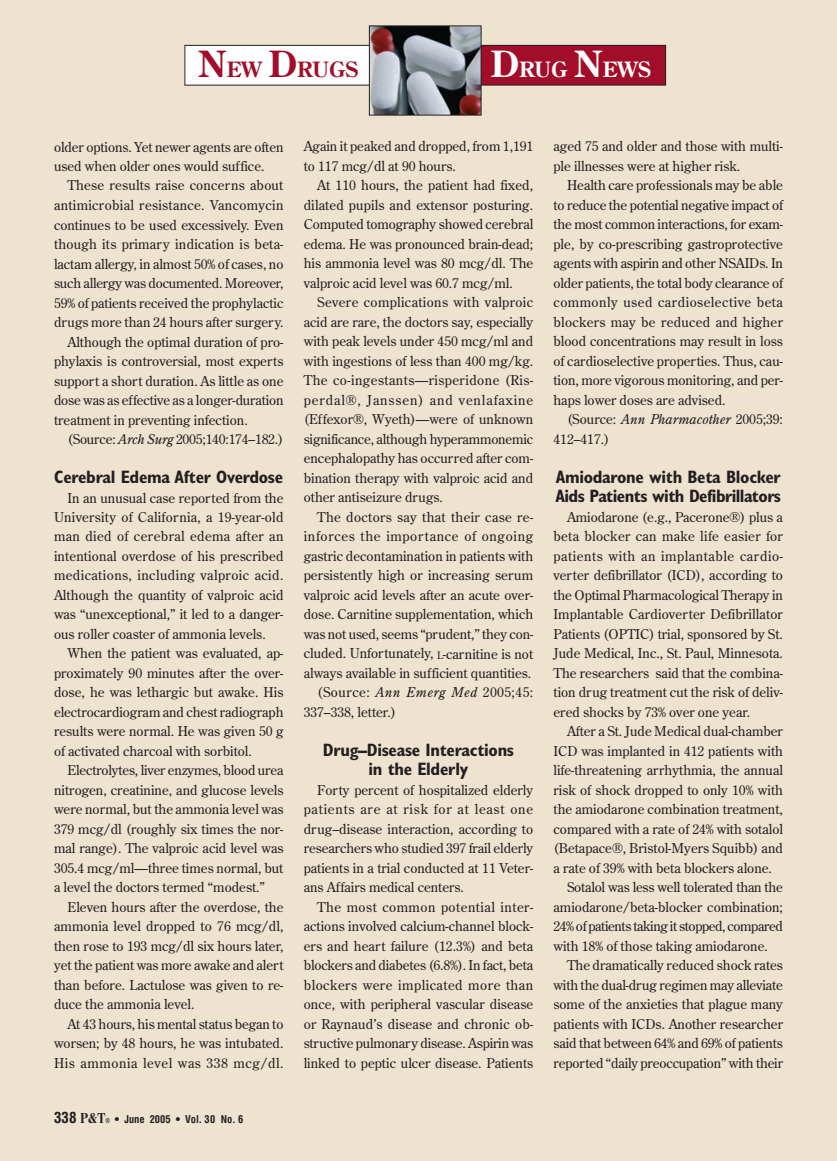
<style>
.page{position:relative;width:837px;height:1161px;background:#eee3ce}
.page>*{position:absolute;margin:0;border:0;box-sizing:border-box;transform-origin:0 0}
.t1{font:700 21px "Century Old Style";color:#a20e29}
.t2{font:700 21px "Century Old Style";color:#fff}
.t3{font:700 condensed 18px/19.5px "Gill Sans";letter-spacing:-.015em;color:#231f20;text-align:center}
.t4{font:13.5px/19.5px "Century Old Style";color:#231f20;text-align:justify}
.t5{font:13.5px "Century Old Style";letter-spacing:.02em;color:#231f20}
.t6{font:13.5px "Century Old Style";letter-spacing:-.03em;color:#231f20}
.t7{font:13.5px "Century Old Style";letter-spacing:.045em;color:#231f20}
.t8{font:13.5px "Century Old Style";letter-spacing:.035em;color:#231f20}
.t9{font:700 condensed 10.5px "Helvetica";color:#231f20}
.s1{font-size:36px}
.s2{font-style:italic}
.s3{font-size:15px}
.s4{font-family:"Bodoni";font-stretch:normal;font-size:15px}
.s5{font-family:"Bodoni";font-stretch:normal;font-size:7.5px}
.s6{font-size:10.2px}
</style>
<div class="page">
<div style="left:185px;top:45px;width:188px;height:40px;background:#fff"></div>
<div style="left:184px;top:45px;width:190px;height:41px;border:1px solid #231f20"></div>
<div style="left:477px;top:45px;width:189px;height:40px;background:#a20e29"></div>
<div style="left:477px;top:45px;width:189px;height:41px;border:1px solid #231f20"></div>
<img style="left:371px;top:28px;width:109px;height:86px">
<div style="left:369px;top:26px;width:113px;height:90px;border:1px solid #231f20"></div>
<h1 class="t1" style="left:198px;top:62px;width:162px"><span class="s1">N</span>EW <span class="s1">D</span>RUGS</h1>
<h1 class="t2" style="left:491px;top:62px;width:162px"><span class="s1">D</span>RUG <span class="s1">N</span>EWS</h1>
<p class="t4" style="left:54px;top:138px;width:231px">older options. Yet newer agents are often used when older ones would suffice.</p>
<p class="t4" style="left:68px;top:177px;width:218px">These results raise concerns about</p>
<p class="t5" style="left:54px;top:200px;width:231px">antimicrobial resistance. Vancomycin</p>
<p class="t4" style="left:54px;top:216px;width:231px">continues to be used excessively. Even</p>
<p class="t4" style="left:54px;top:235px;width:231px">though its primary indication is beta-</p>
<p class="t4" style="left:54px;top:255px;width:231px">lactam allergy, in almost 50% of cases, no</p>
<p class="t4" style="left:54px;top:274px;width:231px">such allergy was documented. Moreover,</p>
<p class="t4" style="left:54px;top:294px;width:231px">59% of patients received the prophylactic</p>
<p class="t4" style="left:54px;top:313px;width:231px">drugs more than 24 hours after surgery.</p>
<p class="t4" style="left:68px;top:333px;width:218px">Although the optimal duration of pro-</p>
<p class="t4" style="left:54px;top:352px;width:231px">phylaxis is controversial, most experts</p>
<p class="t4" style="left:54px;top:372px;width:231px">support a short duration. As little as one</p>
<p class="t4" style="left:54px;top:391px;width:231px">dose was as effective as a longer-duration</p>
<p class="t4" style="left:54px;top:411px;width:195px">treatment in preventing infection.</p>
<p class="t4" style="left:68px;top:430px;width:217px">(Source: <span class="s2">Arch Surg</span> 2005;140:174–182.)</p>
<h2 class="t3" style="left:54px;top:469px;width:230px">Cerebral Edema After Overdose</h2>
<p class="t4" style="left:54px;top:489px;width:231px;text-indent:14px">In an unusual case reported from the University of California, a 19-year-old man died of cerebral edema after an intentional overdose of his prescribed medications, including valproic acid.<br>Although the quantity of valproic acid was “unexceptional,” it led to a danger&shy;ous roller coaster of ammonia levels.</p>
<p class="t4" style="left:54px;top:645px;width:231px;text-indent:14px">When the patient was evaluated, ap&shy;proximately 90 minutes after the over&shy;dose, he was lethargic but awake. His electrocardiogram and chest radiograph results were normal. He was given 50 g of activated charcoal with sorbitol.</p>
<p class="t4" style="left:54px;top:762px;width:231px;text-indent:14px">Electrolytes, liver enzymes, blood urea nitrogen, creatinine, and glucose levels were normal, but the ammonia level was 379 mcg/dl (roughly six times the nor&shy;mal range). The valproic acid level was 305.4 mcg/ml—three times normal, but a level the doctors termed “modest.”</p>
<p class="t4" style="left:54px;top:898px;width:231px;text-indent:14px">Eleven hours after the overdose, the ammonia level dropped to 76 mcg/dl, then rose to 193 mcg/dl six hours later, yet the patient was more awake and alert than before. Lactulose was given to re&shy;duce the ammonia level.</p>
<p class="t4" style="left:54px;top:1015px;width:231px;text-indent:14px">At 43 hours, his mental status began to worsen; by 48 hours, he was intubated.<br>His ammonia level was 338 mcg/dl.</p>
<p class="t9" style="left:54px;top:1115px;width:191px"><span class="s3">338</span> <span class="s4">P&amp;T</span><span class="s5">®</span> • June 2005 • Vol. 30 No. 6</p>
<p class="t4" style="left:304px;top:138px;width:231px">Again it peaked and dropped, from 1,191 to 117 mcg/dl at 90 hours.</p>
<p class="t4" style="left:304px;top:177px;width:231px;text-indent:14px">At 110 hours, the patient had fixed, dilated pupils and extensor posturing.<br>Computed tomography showed cerebral edema. He was pronounced brain-dead; his ammonia level was 80 mcg/dl. The valproic acid level was 60.7 mcg/ml.</p>
<p class="t4" style="left:304px;top:294px;width:231px;text-indent:14px">Severe complications with valproic acid are rare, the doctors say, especially with peak levels under 450 mcg/ml and with ingestions of less than 400 mg/kg.<br>The co-ingestants—risperidone (Ris&shy;perdal®, Janssen) and venlafaxine (Effexor®, Wyeth)—were of unknown significance, although hyperammonemic encephalopathy has occurred after com&shy;bination therapy with valproic acid and other antiseizure drugs.</p>
<p class="t5" style="left:317px;top:512px;width:217px">The doctors say that their case re-</p>
<p class="t7" style="left:304px;top:531px;width:231px">inforces the importance of ongoing</p>
<p class="t4" style="left:304px;top:547px;width:231px">gastric decontamination in patients with</p>
<p class="t4" style="left:304px;top:567px;width:231px">persistently high or increasing serum</p>
<p class="t4" style="left:304px;top:586px;width:231px">valproic acid levels after an acute over-</p>
<p class="t4" style="left:304px;top:606px;width:231px">dose. Carnitine supplementation, which</p>
<p class="t4" style="left:304px;top:625px;width:231px">was not used, seems “prudent,” they con-</p>
<p class="t4" style="left:304px;top:645px;width:231px">cluded. Unfortunately, <span class="s6">L</span>-carnitine is not</p>
<p class="t4" style="left:304px;top:664px;width:229px">always available in sufficient quantities.</p>
<p class="t8" style="left:317px;top:687px;width:218px">(Source: <span class="s2">Ann Emerg Med</span> 2005;45:</p>
<p class="t4" style="left:304px;top:703px;width:94px">337–338, letter.)</p>
<h2 class="t3" style="left:323px;top:742px;width:193px">Drug–Disease Interactions in the Elderly</h2>
<p class="t4" style="left:304px;top:781px;width:231px;text-indent:14px">Forty percent of hospitalized elderly patients are at risk for at least one drug–disease interaction, according to researchers who studied 397 frail elderly patients in a trial conducted at 11 Veter&shy;ans Affairs medical centers.</p>
<p class="t4" style="left:304px;top:898px;width:231px;text-indent:14px">The most common potential inter&shy;actions involved calcium-channel block&shy;ers and heart failure (12.3%) and beta blockers and diabetes (6.8%). In fact, beta blockers were implicated more than once, with peripheral vascular disease or Raynaud’s disease and chronic ob&shy;structive pulmonary disease. Aspirin was linked to peptic ulcer disease. Patients</p>
<p class="t4" style="left:554px;top:138px;width:231px">aged 75 and older and those with multi&shy;ple illnesses were at higher risk.</p>
<p class="t4" style="left:554px;top:177px;width:231px;text-indent:14px">Health care professionals may be able to reduce the potential negative impact of the most common interactions, for exam&shy;ple, by co-prescribing gastroprotective agents with aspirin and other NSAIDs. In older patients, the total body clearance of commonly used cardioselective beta blockers may be reduced and higher blood concentrations may result in loss of cardioselective properties. Thus, cau&shy;tion, more vigorous monitoring, and per&shy;haps lower doses are advised.</p>
<p class="t4" style="left:554px;top:411px;width:231px;text-indent:14px">(Source: <span class="s2">Ann Pharmacother</span> 2005;39:<br>412–417.)</p>
<h2 class="t3" style="left:555px;top:469px;width:227px;text-align:left">Amiodarone with Beta Blocker<br>Aids Patients with Defibrillators</h2>
<p class="t4" style="left:554px;top:508px;width:231px;text-indent:14px">Amiodarone (e.g., Pacerone®) plus a beta blocker can make life easier for patients with an implantable cardio&shy;verter defibrillator (ICD), according to the Optimal Pharmacological Therapy in Implantable Cardioverter Defibrillator Patients (OPTIC) trial, sponsored by St.<br>Jude Medical, Inc., St. Paul, Minnesota.<br>The researchers said that the combina&shy;tion drug treatment cut the risk of deliv&shy;ered shocks by 73% over one year.</p>
<p class="t4" style="left:567px;top:723px;width:217px">After a St. Jude Medical dual-chamber</p>
<p class="t4" style="left:554px;top:742px;width:231px">ICD was implanted in 412 patients with</p>
<p class="t4" style="left:554px;top:762px;width:231px">life-threatening arrhythmia, the annual</p>
<p class="t4" style="left:554px;top:781px;width:231px">risk of shock dropped to only 10% with</p>
<p class="t4" style="left:554px;top:801px;width:231px">the amiodarone combination treatment,</p>
<p class="t4" style="left:554px;top:820px;width:231px">compared with a rate of 24% with sotalol</p>
<p class="t4" style="left:554px;top:840px;width:231px">(Betapace®, Bristol-Myers Squibb) and</p>
<p class="t4" style="left:554px;top:859px;width:220px">a rate of 39% with beta blockers alone.</p>
<p class="t4" style="left:567px;top:879px;width:217px">Sotalol was less well tolerated than the</p>
<p class="t4" style="left:554px;top:898px;width:231px">amiodarone/beta-blocker combination;</p>
<p class="t6" style="left:554px;top:921px;width:231px">24% of patients taking it stopped, compared</p>
<p class="t4" style="left:554px;top:937px;width:216px">with 18% of those taking amiodarone.</p>
<p class="t4" style="left:567px;top:957px;width:217px">The dramatically reduced shock rates</p>
<p class="t4" style="left:554px;top:976px;width:231px">with the dual-drug regimen may alleviate</p>
<p class="t4" style="left:554px;top:996px;width:231px">some of the anxieties that plague many</p>
<p class="t4" style="left:554px;top:1015px;width:231px">patients with ICDs. Another researcher</p>
<p class="t4" style="left:554px;top:1035px;width:231px">said that between 64% and 69% of patients</p>
<p class="t4" style="left:554px;top:1054px;width:231px">reported “daily preoccupation” with their</p>
</div>
